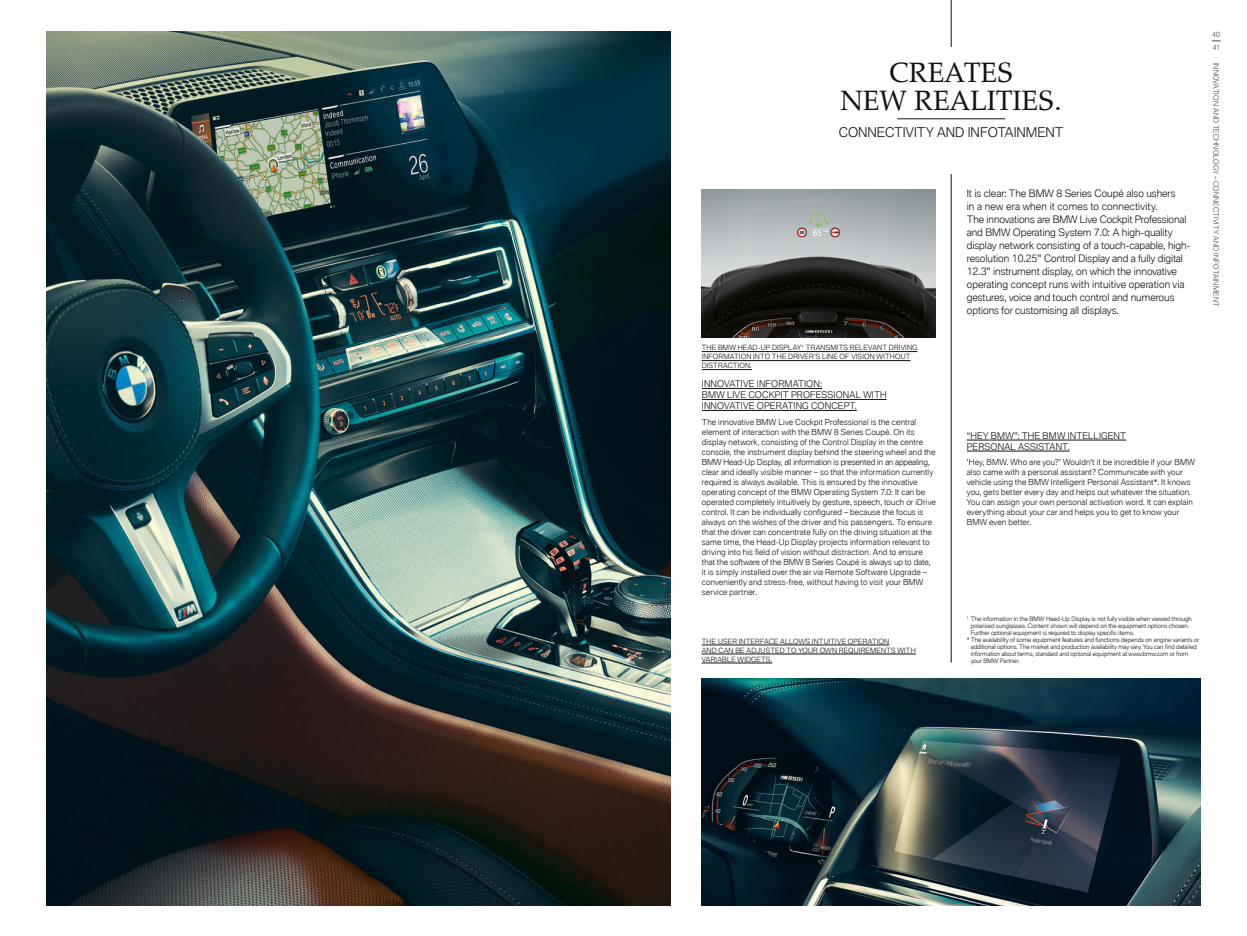
<style>
.page{position:relative;width:1247px;height:936px;background:#fff}
.page>*{position:absolute;margin:0;border:0;box-sizing:border-box;transform-origin:0 0}
.t1{font:28px/28px "BMW Group Serif";color:#12120d;text-align:center}
.t2{font:300 13px "BMW Type Global Pro";color:#12120d}
.t3{font:300 10px/13px "BMW Type Global Pro";color:#12120d}
.t4{font:300 9px/11px "BMW Type Global Pro";letter-spacing:.015em;color:#12120d}
.t5{font:300 8px/10px "BMW Type Global Pro";letter-spacing:.015em;color:#12120d}
.t6{font:300 7px/9px "BMW Type Global Pro";letter-spacing:.025em;color:#12120d}
.t7{font:300 7px "BMW Type Global Pro";letter-spacing:.025em;color:#474847}
.t8{font:300 6px "BMW Type Global Pro";color:#12120d}
</style>
<div class="page">
<img style="left:47px;top:31px;width:623px;height:873px">
<img style="left:702px;top:678px;width:498px;height:226px">
<img style="left:702px;top:190px;width:233px;height:147px">
<hr style="left:951px;top:174px;width:1px;height:488px;background:#12120d">
<hr style="left:897px;top:118px;width:108px;height:1px;background:#12120d">
<hr style="left:951px;top:0;width:1px;height:47px;background:#12120d">
<hr style="left:702px;top:644px;width:187px;height:1px;background:#12120d">
<hr style="left:702px;top:653px;width:214px;height:1px;background:#12120d">
<hr style="left:702px;top:662px;width:70px;height:1px;background:#12120d">
<hr style="left:702px;top:351px;width:215px;height:1px;background:#12120d">
<hr style="left:702px;top:360px;width:208px;height:1px;background:#12120d">
<hr style="left:702px;top:369px;width:50px;height:1px;background:#12120d">
<hr style="left:702px;top:388px;width:120px;height:1px;background:#12120d">
<hr style="left:702px;top:399px;width:184px;height:1px;background:#12120d">
<hr style="left:702px;top:410px;width:155px;height:1px;background:#12120d">
<hr style="left:967px;top:440px;width:159px;height:1px;background:#12120d">
<hr style="left:967px;top:451px;width:102px;height:1px;background:#12120d">
<h1 class="t1" style="left:840px;top:57px;width:223px">CREATES<br>NEW REALITIES.</h1>
<h2 class="t2" style="left:839px;top:123px;width:226px">CONNECTIVITY AND INFOTAINMENT</h2>
<p class="t6" style="left:702px;top:343px;width:217px">THE BMW HEAD-UP DISPLAY¹ TRANSMITS RELEVANT DRIVING<br>INFORMATION INTO THE DRIVER’S LINE OF VISION WITHOUT<br>DISTRACTION.</p>
<p class="t4" style="left:702px;top:379px;width:186px">INNOVATIVE INFORMATION:<br>BMW LIVE COCKPIT PROFESSIONAL WITH<br>INNOVATIVE OPERATING CONCEPT.</p>
<p class="t5" style="left:702px;top:417px;width:235px">The innovative BMW Live Cockpit Professional is the central element of interaction with the BMW 8 Series Coupé. On its display network, consisting of the Control Display in the centre console, the instrument display behind the steering wheel and the BMW Head-Up Display, all information is presented in an appealing, clear and ideally visible manner – so that the information currently required is always available. This is ensured by the innovative operating concept of the BMW Operating System 7.0: It can be operated completely intuitively by gesture, speech, touch or iDrive control. It can be individually configured – because the focus is always on the wishes of the driver and his passengers. To ensure that the driver can concentrate fully on the driving situation at the same time, the Head-Up Display projects information relevant to driving into his field of vision without distraction. And to ensure that the software of the BMW 8 Series Coupé is always up to date, it is simply installed over the air via Remote Software Upgrade – conveniently and stress-free, without having to visit your BMW service partner.</p>
<p class="t6" style="left:702px;top:637px;width:216px">THE USER INTERFACE ALLOWS INTUITIVE OPERATION<br>AND CAN BE ADJUSTED TO YOUR OWN REQUIREMENTS WITH<br>VARIABLE WIDGETS.</p>
<p class="t3" style="left:967px;top:188px;width:225px">It is clear: The BMW 8 Series Coupé also ushers<br>in a new era when it comes to connectivity.<br>The innovations are BMW Live Cockpit Professional and BMW Operating System 7.0: A high-quality display network consisting of a touch-capable, high&shy;resolution 10.25" Control Display and a fully digital 12.3" instrument display, on which the innovative operating concept runs with intuitive operation via gestures, voice and touch control and numerous options for customising all displays.</p>
<p class="t4" style="left:967px;top:430px;width:161px">“HEY BMW”: THE BMW INTELLIGENT<br>PERSONAL ASSISTANT.</p>
<p class="t5" style="left:967px;top:458px;width:229px">'Hey, BMW. Who are you?' Wouldn’t it be incredible if your BMW also came with a personal assistant? Communicate with your vehicle using the BMW Intelligent Personal Assistant*. It knows you, gets better every day and helps out whatever the situation.<br>You can assign your own personal activation word. It can explain everything about your car and helps you to get to know your BMW even better.</p>
<p class="t8" style="left:967px;top:614px;width:226px"><sup>1</sup> The information in the BMW Head-Up Display is not fully visible when viewed through</p>
<p class="t8" style="left:971px;top:621px;width:220px">polarised sunglasses. Content shown will depend on the equipment options chosen.</p>
<p class="t8" style="left:971px;top:628px;width:165px">Further optional equipment is required to display specific items.</p>
<p class="t8" style="left:967px;top:635px;width:234px">* The availability of some equipment features and functions depends on engine variants or</p>
<p class="t8" style="left:971px;top:642px;width:227px">additional options. The market and production availability may vary. You can find detailed</p>
<p class="t8" style="left:971px;top:649px;width:219px">information about terms, standard and optional equipment at www.bmw.com or from</p>
<p class="t8" style="left:971px;top:656px;width:50px">your BMW Partner.</p>
<p class="t7" style="left:1212px;top:29px;width:10px">40</p>
<p class="t7" style="left:1213px;top:43px;width:8px">41</p>
<p class="t7" style="left:1221px;top:63px;width:245px;rotate:90deg">INNOVATION AND TECHNOLOGY – CONNECTIVITY AND INFOTAINMENT</p>
</div>
